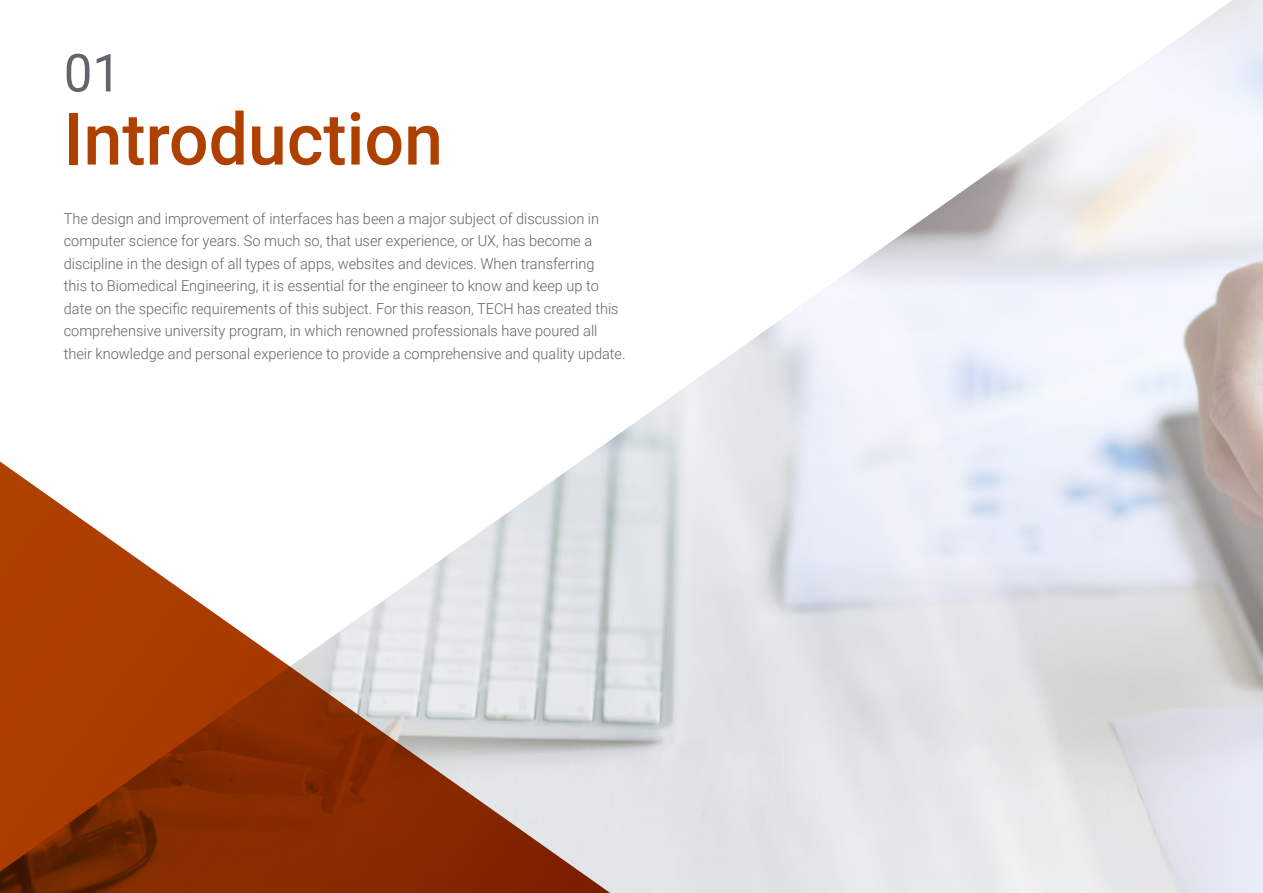
<style>
.page{position:relative;width:1263px;height:893px;background:#fff}
.page>*{position:absolute;margin:0;border:0;box-sizing:border-box;transform-origin:0 0}
.t1{font:500 72px "Roboto";color:#ae4000}
.t2{font:52.5px "Roboto";color:#61646a}
.t3{font:300 15px/22.5px "Roboto";color:#61646a}
</style>
<div class="page">
<svg style="left:0;top:446px;width:640px;height:447px"></svg>
<h2 class="t2" style="left:64px;top:36px;width:59px">01</h2>
<h1 class="t1" style="left:64px;top:89px;width:381px">Introduction</h1>
<p class="t3" style="left:64px;top:207px;width:563px">The design and improvement of interfaces has been a major subject of discussion in computer science for years. So much so, that user experience, or UX, has become a discipline in the design of all types of apps, websites and devices. When transferring<br>this to Biomedical Engineering, it is essential for the engineer to know and keep up to date on the specific requirements of this subject. For this reason, TECH has created this comprehensive university program, in which renowned professionals have poured all their knowledge and personal experience to provide a comprehensive and quality update.</p>
</div>
